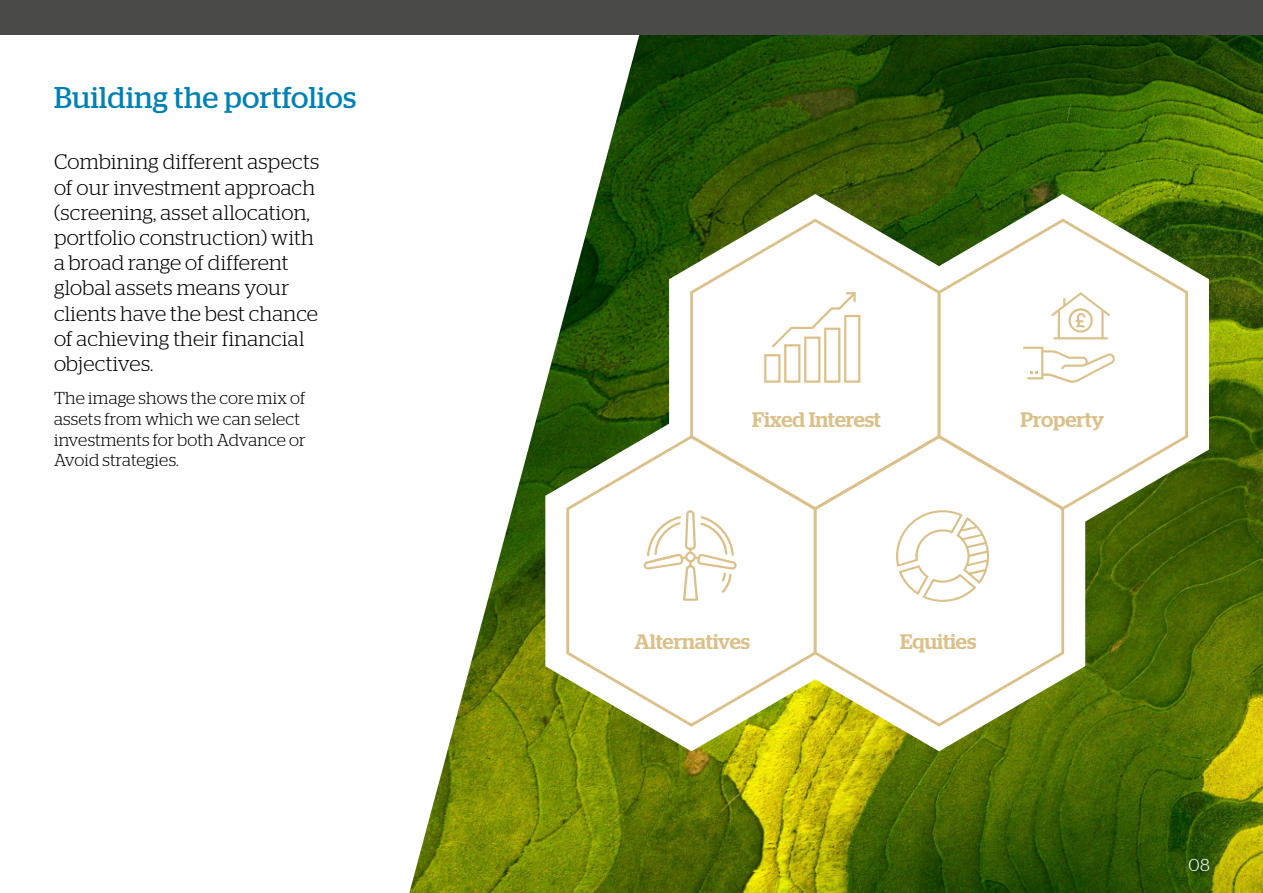
<style>
.page{position:relative;width:1263px;height:893px;background:#fff}
.page>*{position:absolute;margin:0;border:0;box-sizing:border-box;transform-origin:0 0}
.t1{font:30px "Stag";letter-spacing:.01em;color:#0081b6}
.t2{font:300 21px/25.2px "Stag";letter-spacing:.015em;color:#000}
.t3{font:500 21px "Stag";color:#dbc089}
.t4{font:300 17.25px/20.7px "Stag";letter-spacing:.01em;color:#000}
.t5{font:300 17.25px "Stag";color:#fff}
</style>
<div class="page">
<img style="left:409px;top:35px;width:854px;height:858px">
<svg style="left:961px;top:194px;width:248px;height:341px"></svg>
<svg style="left:838px;top:512px;width:247px;height:239px"></svg>
<svg style="left:669px;top:194px;width:292px;height:217px"></svg>
<svg style="left:545px;top:411px;width:293px;height:340px"></svg>
<svg style="left:565px;top:434px;width:247px;height:294px"></svg>
<svg style="left:689px;top:217px;width:247px;height:295px"></svg>
<svg style="left:936px;top:217px;width:254px;height:295px"></svg>
<svg style="left:812px;top:433px;width:254px;height:295px"></svg>
<svg style="left:1023px;top:347px;width:92px;height:36px"></svg>
<svg style="left:1051px;top:292px;width:59px;height:47px"></svg>
<svg style="left:764px;top:292px;width:96px;height:91px"></svg>
<svg style="left:896px;top:510px;width:93px;height:92px"></svg>
<svg style="left:643px;top:510px;width:94px;height:91px"></svg>
<div style="left:0;top:0;width:1263px;height:35px;background:#4a4a49"></div>
<h1 class="t1" style="left:54px;top:80px;width:304px">Building the portfolios</h1>
<p class="t2" style="left:54px;top:149px;width:267px">Combining different aspects of our investment approach (screening, asset allocation, portfolio construction) with a broad range of different global assets means your clients have the best chance of achieving their financial objectives.</p>
<p class="t4" style="left:54px;top:388px;width:253px">The image shows the core mix of assets from which we can select investments for both Advance or<br>Avoid strategies.</p>
<p class="t3" style="left:752px;top:408px;width:130px">Fixed Interest</p>
<p class="t3" style="left:1020px;top:408px;width:85px">Property</p>
<p class="t3" style="left:634px;top:629px;width:117px">Alternatives</p>
<p class="t3" style="left:900px;top:629px;width:78px">Equities</p>
<p class="t5" style="left:1188px;top:855px;width:23px">08</p>
</div>
